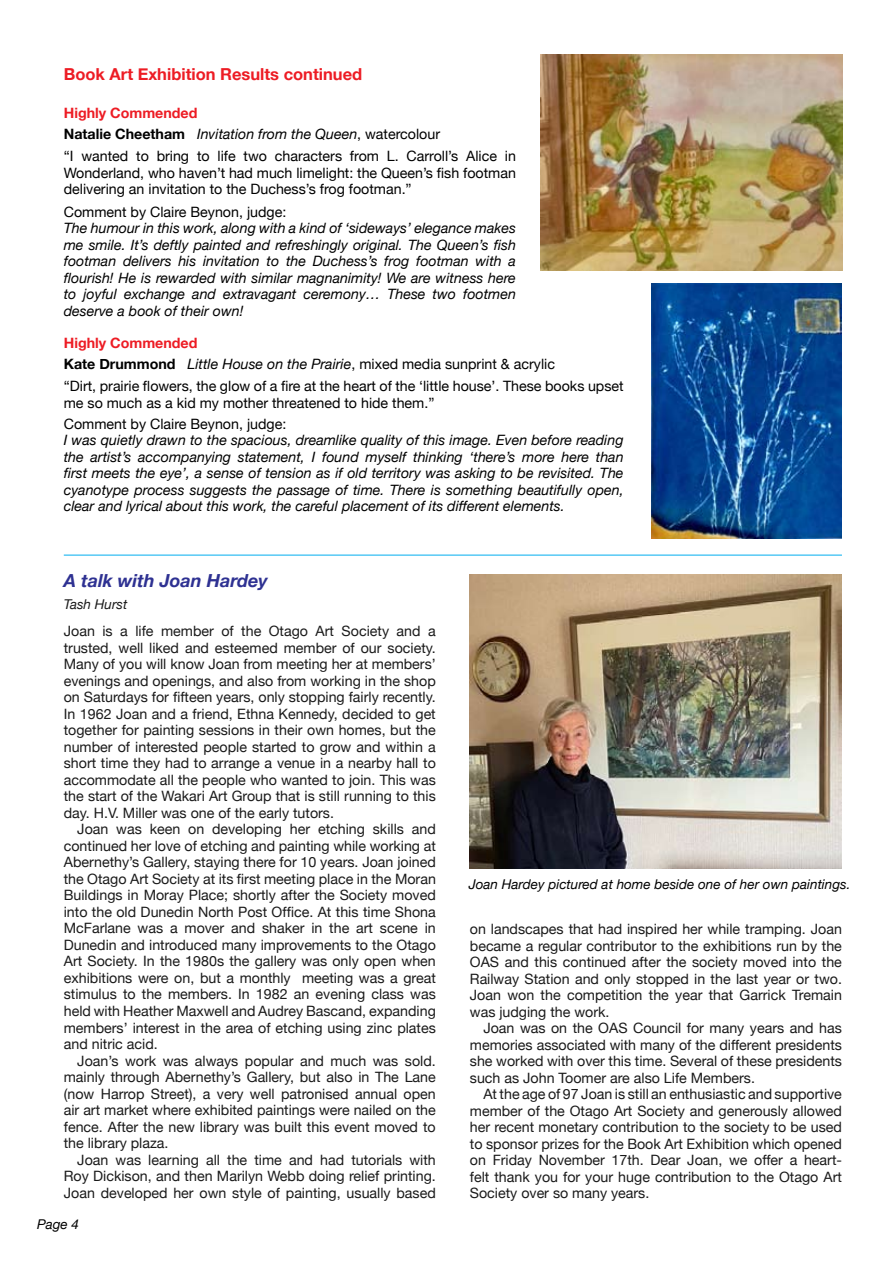
<style>
.page{position:relative;width:893px;height:1263px;background:#fff}
.page>*{position:absolute;margin:0;border:0;box-sizing:border-box;transform-origin:0 0}
.t1{font:italic 700 18px "Helvetica Neue";color:#2e3192}
.t2{font:700 16.5px "Helvetica Neue";color:#ed1c24}
.t3{font:14.25px/16.5px "Helvetica Neue";color:#1a1a1a;text-align:justify}
.t4{font:italic 14.25px/16.5px "Helvetica Neue";color:#000;text-align:justify}
.t5{font:14.25px/16.5px "Helvetica Neue";color:#000}
.t6{font:italic 13.5px "Helvetica Neue";color:#000}
.t7{font:italic 13.5px "Helvetica Neue";color:#1a1a1a}
.s1{font-weight:700;font-style:normal;color:#ed1c24}
.s2{font-weight:700;font-style:normal}
.s3{font-style:normal}
.s4{font-weight:700;color:#ed1c24}
.s5{font-weight:700}
.s6{font-style:italic}
</style>
<div class="page">
<img style="left:469px;top:574px;width:372px;height:294px">
<hr style="left:64px;top:555px;width:778px;height:1px;background:#00aeef">
<img style="left:652px;top:284px;width:190px;height:255px">
<img style="left:541px;top:54px;width:301px;height:216px">
<p class="t2" style="left:64px;top:64px;width:300px">Book Art Exhibition Results continued</p>
<p class="t4" style="left:64px;top:102px;width:378px;line-height:21px"><span class="s1">Highly Commended<br></span><span class="s2">Natalie Cheetham</span> Invitation from the Queen<span class="s3">, watercolour</span></p>
<p class="t5" style="left:64px;top:148px;width:454px;text-align:justify">“I wanted to bring to life two characters from L. Carroll’s Alice in Wonderland, who haven’t had much limelight: the Queen’s fish footman delivering an invitation to the Duchess’s frog footman.”</p>
<p class="t5" style="left:64px;top:203px;width:224px">Comment by Claire Beynon, judge:</p>
<p class="t4" style="left:64px;top:220px;width:454px">The humour in this work, along with a kind of ‘sideways’ elegance makes me smile. It’s deftly painted and refreshingly original. The Queen’s fish footman delivers his invitation to the Duchess’s frog footman with a flourish! He is rewarded with similar magnanimity! We are witness here to joyful exchange and extravagant ceremony… These two footmen deserve a book of their own!</p>
<p class="t5" style="left:64px;top:332px;width:493px;line-height:21px"><span class="s4">Highly Commended<br></span><span class="s5">Kate Drummond</span> <span class="s6">Little House on the Prairie</span>, mixed media sunprint &amp; acrylic</p>
<p class="t5" style="left:64px;top:378px;width:561px">“Dirt, prairie flowers, the glow of a fire at the heart of the ‘little house’. These books upset me so much as a kid my mother threatened to hide them.”</p>
<p class="t5" style="left:64px;top:415px;width:224px">Comment by Claire Beynon, judge:</p>
<p class="t4" style="left:64px;top:432px;width:561px">I was quietly drawn to the spacious, dreamlike quality of this image. Even before reading the artist’s accompanying statement, I found myself thinking ‘there’s more here than first meets the eye’, a sense of tension as if old territory was asking to be revisited. The cyanotype process suggests the passage of time. There is something beautifully open, clear and lyrical about this work, the careful placement of its different elements.</p>
<p class="t1" style="left:64px;top:569px;width:206px">A talk with Joan Hardey</p>
<p class="t7" style="left:64px;top:596px;width:65px">Tash Hurst</p>
<p class="t3" style="left:64px;top:623px;width:374px">Joan is a life member of the Otago Art Society and a trusted, well liked and esteemed member of our society.<br>Many of you will know Joan from meeting her at members’ evenings and openings, and also from working in the shop on Saturdays for fifteen years, only stopping fairly recently.<br>In 1962 Joan and a friend, Ethna Kennedy, decided to get together for painting sessions in their own homes, but the number of interested people started to grow and within a short time they had to arrange a venue in a nearby hall to accommodate all the people who wanted to join. This was the start of the Wakari Art Group that is still running to this day. H.V. Miller was one of the early tutors.</p>
<p class="t3" style="left:64px;top:821px;width:374px;text-indent:13px">Joan was keen on developing her etching skills and continued her love of etching and painting while working at Abernethy’s Gallery, staying there for 10 years. Joan joined the Otago Art Society at its first meeting place in the Moran Buildings in Moray Place; shortly after the Society moved into the old Dunedin North Post Office. At this time Shona McFarlane was a mover and shaker in the art scene in Dunedin and introduced many improvements to the Otago Art Society. In the 1980s the gallery was only open when exhibitions were on, but a monthly meeting was a great stimulus to the members. In 1982 an evening class was held with Heather Maxwell and Audrey Bascand, expanding members’ interest in the area of etching using zinc plates and nitric acid.</p>
<p class="t3" style="left:64px;top:1052px;width:374px;text-indent:13px">Joan’s work was always popular and much was sold. mainly through Abernethy’s Gallery, but also in The Lane (now Harrop Street), a very well patronised annual open air art market where exhibited paintings were nailed on the fence. After the new library was built this event moved to the library plaza.</p>
<p class="t3" style="left:64px;top:1151px;width:374px;text-indent:13px">Joan was learning all the time and had tutorials with Roy Dickison, and then Marilyn Webb doing relief printing.<br>Joan developed her own style of painting, usually based</p>
<p class="t6" style="left:37px;top:1216px;width:44px">Page 4</p>
<p class="t6" style="left:469px;top:876px;width:383px">Joan Hardey pictured at home beside one of her own paintings.</p>
<p class="t3" style="left:470px;top:920px;width:374px">on landscapes that had inspired her while tramping. Joan became a regular contributor to the exhibitions run by the OAS and this continued after the society moved into the Railway Station and only stopped in the last year or two.<br>Joan won the competition the year that Garrick Tremain was judging the work.</p>
<p class="t3" style="left:470px;top:1019px;width:374px;text-indent:13px">Joan was on the OAS Council for many years and has memories associated with many of the different presidents she worked with over this time. Several of these presidents such as John Toomer are also Life Members.</p>
<p class="t3" style="left:470px;top:1085px;width:374px;text-indent:13px">At the age of 97 Joan is still an enthusiastic and supportive member of the Otago Art Society and generously allowed her recent monetary contribution to the society to be used to sponsor prizes for the Book Art Exhibition which opened on Friday November 17th. Dear Joan, we offer a heart&shy;felt thank you for your huge contribution to the Otago Art Society over so many years.</p>
</div>
